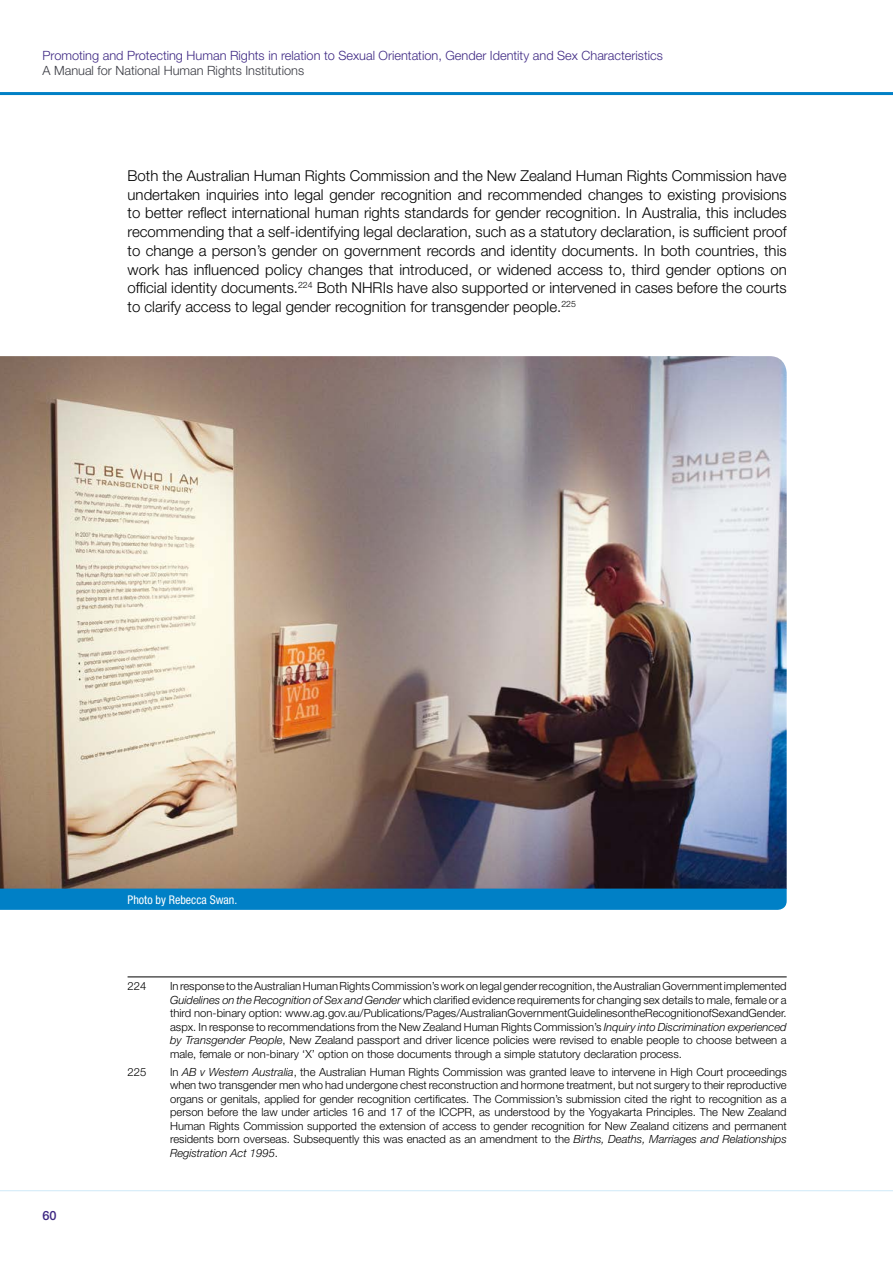
<style>
.page{position:relative;width:893px;height:1263px;background:#fff}
.page>*{position:absolute;margin:0;border:0;box-sizing:border-box;transform-origin:0 0}
.t1{font:300 15px/18.8px "Helvetica Neue LT Std";color:#000;text-align:justify}
.t2{font:300 12.75px "Helvetica Neue LT Std";color:#3e2883}
.t3{font:300 12.75px "Helvetica Neue LT Std";color:#3a3b43}
.t4{font:500 12.75px "Helvetica Neue LT Std";color:#3e2883}
.t5{font:condensed 12px "Helvetica Neue LT Std";color:#fff}
.t6{font:300 11.25px/13.5px "Helvetica Neue LT Std";color:#000;text-align:justify}
.s1{font-style:italic}
</style>
<div class="page">
<hr style="left:0;top:1190px;width:893px;height:1px;background:#d4ecf9">
<hr style="left:0;top:92px;width:893px;height:3px;background:#0080c6">
<hr style="left:128px;top:976px;width:659px;height:1px;background:#000">
<img style="left:0;top:356px;width:787px;height:532px">
<svg style="left:0;top:888px;width:787px;height:22px;background:#047fc3"></svg>
<p class="t2" style="left:43px;top:48px;width:622px">Promoting and Protecting Human Rights in relation to Sexual Orientation, Gender Identity and Sex Characteristics</p>
<p class="t3" style="left:43px;top:63px;width:263px">A Manual for National Human Rights Institutions</p>
<p class="t1" style="left:128px;top:166px;width:661px">Both the Australian Human Rights Commission and the New Zealand Human Rights Commission have undertaken inquiries into legal gender recognition and recommended changes to existing provisions to better reflect international human rights standards for gender recognition. In Australia, this includes recommending that a self-identifying legal declaration, such as a statutory declaration, is sufficient proof to change a person’s gender on government records and identity documents. In both countries, this work has influenced policy changes that introduced, or widened access to, third gender options on official identity documents.<sup>224</sup> Both NHRIs have also supported or intervened in cases before the courts to clarify access to legal gender recognition for transgender people.<sup>225</sup></p>
<p class="t5" style="left:128px;top:892px;width:111px">Photo by Rebecca Swan.</p>
<p class="t4" style="left:43px;top:1208px;width:16px">60</p>
<p class="t6" style="left:128px;top:979px;width:20px">224</p>
<p class="t6" style="left:170px;top:979px;width:618px">In response to the Australian Human Rights Commission’s work on legal gender recognition, the Australian Government implemented <span class="s1">Guidelines on the Recognition of Sex and Gender</span> which clarified evidence requirements for changing sex details to male, female or a third non-binary option: www.ag.gov.au/Publications/Pages/AustralianGovernmentGuidelinesontheRecognitionofSexandGender. aspx. In response to recommendations from the New Zealand Human Rights Commission’s <span class="s1">Inquiry into Discrimination experienced by Transgender People</span>, New Zealand passport and driver licence policies were revised to enable people to choose between a male, female or non-binary ‘X’ option on those documents through a simple statutory declaration process.</p>
<p class="t6" style="left:128px;top:1065px;width:20px">225</p>
<p class="t6" style="left:170px;top:1065px;width:618px">In <span class="s1">AB v Western Australia</span>, the Australian Human Rights Commission was granted leave to intervene in High Court proceedings when two transgender men who had undergone chest reconstruction and hormone treatment, but not surgery to their reproductive organs or genitals, applied for gender recognition certificates. The Commission’s submission cited the right to recognition as a person before the law under articles 16 and 17 of the ICCPR, as understood by the Yogyakarta Principles. The New Zealand Human Rights Commission supported the extension of access to gender recognition for New Zealand citizens and permanent residents born overseas. Subsequently this was enacted as an amendment to the <span class="s1">Births, Deaths, Marriages and Relationships Registration Act 1995</span>.</p>
</div>
